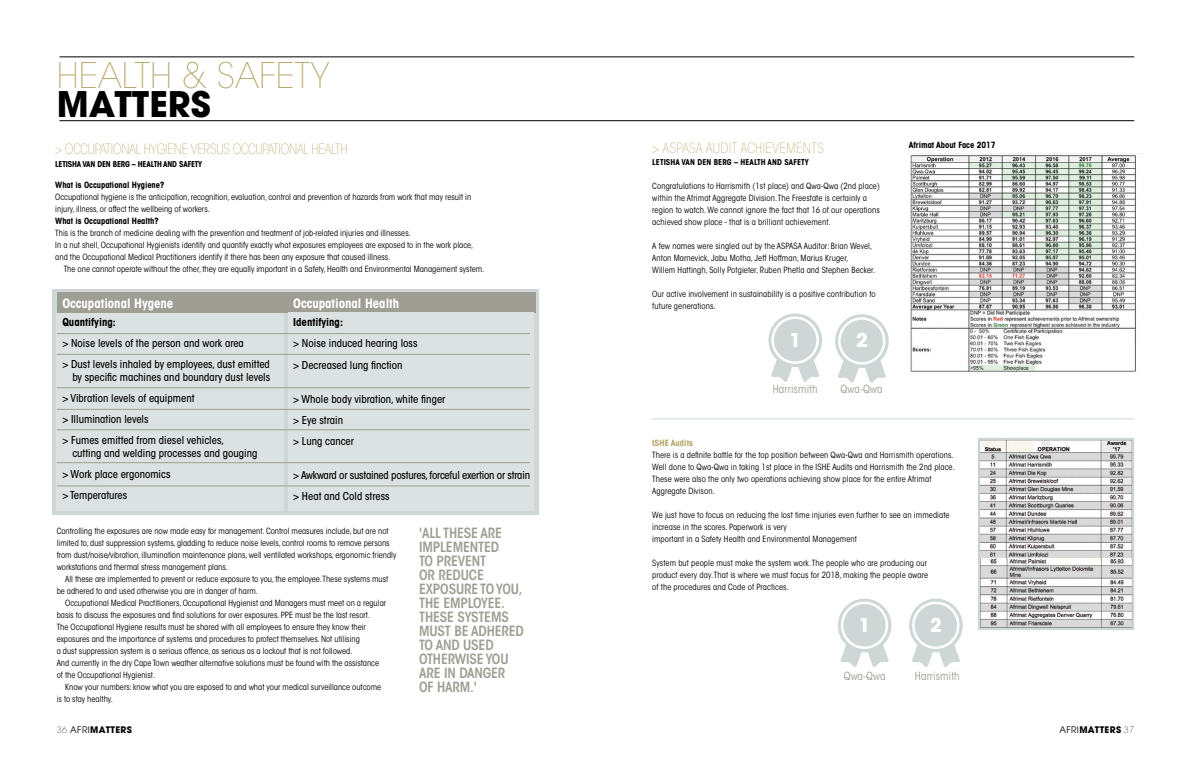
<style>
.page{position:relative;width:1191px;height:766px;background:#fff}
.page>*{position:absolute;margin:0;border:0;box-sizing:border-box;transform-origin:0 0}
.t1{font:200 35px "Avant Garde";color:#b6a568}
.t2{font:700 35px "Avant Garde";color:#000}
.t3{font:700 18.9px "ITC Avant Garde Std";color:#fff}
.t4{font:600 condensed 14px/14px "ITC Avant Garde Std";letter-spacing:-.01em;color:#9e9e94}
.t5{font:200 condensed 14px "ITC Avant Garde Std";letter-spacing:-.01em;color:#b6a568}
.t6{font:200 condensed 14px "ITC Avant Garde Std";letter-spacing:.03em;color:#b6a568}
.t7{font:700 condensed 12.8px "ITC Avant Garde Std";color:#fff}
.t8{font:condensed 11.2px "ITC Avant Garde Std";letter-spacing:.01em;color:#9e9e94}
.t9{font:500 condensed 10.8px/21px "ITC Avant Garde Std";color:#000}
.t10{font:500 condensed 10.8px/21px "ITC Avant Garde Std";letter-spacing:-.02em;color:#000}
.t11{font:700 condensed 10.8px "ITC Avant Garde Std";color:#000}
.t12{font:700 9px "Avant Garde";letter-spacing:.04em;color:#000}
.t13{font:condensed 8.5px/12px "ITC Avant Garde Std";color:#000}
.t14{font:700 condensed 8.5px "ITC Avant Garde Std";color:#000}
.t15{font:700 condensed 8.5px "ITC Avant Garde Std";letter-spacing:.01em;color:#b6a568}
.t16{font:700 condensed 8px "ITC Avant Garde Std";letter-spacing:-.005em;color:#000}
.s1{font-weight:200}
.s2{font-weight:400}
</style>
<div class="page">
<div style="left:53px;top:289px;width:486px;height:226px;background:linear-gradient(to right,#ced7d6,#ced7d6)"></div>
<div style="left:57px;top:292px;width:478px;height:20px;background:#9e9e94"></div>
<div style="left:57px;top:313px;width:227px;height:197px;background:#dce2e1"></div>
<div style="left:289px;top:312px;width:245px;height:198px;background:#dce2e1"></div>
<img style="left:907px;top:153px;width:236px;height:219px">
<hr style="left:60px;top:57px;width:1074px;height:1px;background:#000">
<hr style="left:60px;top:120px;width:1074px;height:1px;background:#000">
<img style="left:981px;top:440px;width:150px;height:187px">
<div style="left:978px;top:437px;width:156px;height:193px;border:2px solid #ced7d6"></div>
<div style="left:768px;top:313px;width:54px;height:54px;background:#ced7d6;border-radius:50%"></div>
<div style="left:771px;top:316px;width:48px;height:48px;border:3px solid #fff;border-radius:50%"></div>
<svg style="left:771px;top:358px;width:21px;height:24px"></svg>
<svg style="left:798px;top:358px;width:22px;height:24px"></svg>
<div style="left:838px;top:598px;width:53px;height:54px;background:#ced7d6;border-radius:50%"></div>
<div style="left:840px;top:601px;width:48px;height:47px;border:3px solid #fff;border-radius:50%"></div>
<svg style="left:840px;top:643px;width:21px;height:24px"></svg>
<svg style="left:867px;top:643px;width:22px;height:24px"></svg>
<div style="left:835px;top:314px;width:53px;height:54px;background:#ced7d6;border-radius:50%"></div>
<div style="left:838px;top:317px;width:47px;height:47px;border:3px solid #fff;border-radius:50%"></div>
<svg style="left:838px;top:359px;width:48px;height:24px"></svg>
<div style="left:909px;top:598px;width:53px;height:54px;background:#ced7d6;border-radius:50%"></div>
<div style="left:912px;top:601px;width:47px;height:47px;border:3px solid #fff;border-radius:50%"></div>
<svg style="left:912px;top:643px;width:48px;height:24px"></svg>
<hr style="left:652px;top:418px;width:482px;height:1px;background:#ced7d6">
<hr style="left:57px;top:354px;width:473px;height:1px;background:#9e9e94">
<hr style="left:57px;top:333px;width:473px;height:1px;background:#9e9e94">
<hr style="left:57px;top:387px;width:473px;height:1px;background:#9e9e94">
<hr style="left:57px;top:409px;width:473px;height:1px;background:#9e9e94">
<hr style="left:57px;top:429px;width:473px;height:1px;background:#9e9e94">
<hr style="left:57px;top:462px;width:473px;height:1px;background:#9e9e94">
<hr style="left:57px;top:485px;width:473px;height:1px;background:#9e9e94">
<h1 class="t1" style="left:57px;top:55px;width:275px">HEALTH &amp; SAFETY</h1>
<h1 class="t2" style="left:57px;top:81px;width:23px">MATTERS</h1>
<h3 class="t5" style="left:55px;top:141px;width:294px">&gt; OCCUPATIONAL HYGIENE VERSUS OCCUPATIONAL HEALTH</h3>
<p class="t16" style="left:55px;top:159px;width:9px">Letisha</p>
<p class="t16" style="left:82px;top:159px;width:6px">van</p>
<p class="t16" style="left:97px;top:159px;width:6px">den</p>
<p class="t16" style="left:113px;top:159px;width:35px">Berg – Health</p>
<p class="t16" style="left:163px;top:159px;width:6px">and</p>
<p class="t16" style="left:179px;top:159px;width:10px">Safety</p>
<p class="t14" style="left:55px;top:179px;width:111px">What is Occupational Hygiene?</p>
<p class="t13" style="left:55px;top:191px;width:417px">Occupational hygiene is the anticipation, recognition, evaluation, control and prevention of hazards from work that may result in injury, illness, or affect the wellbeing of workers.</p>
<p class="t14" style="left:55px;top:215px;width:105px">What is Occupational Health?</p>
<p class="t13" style="left:55px;top:227px;width:419px">This is the branch of medicine dealing with the prevention and treatment of job-related injuries and illnesses.<br>In a nut shell, Occupational Hygienists identify and quantify exactly what exposures employees are exposed to in the work place, and the Occupational Medical Practitioners identify if there has been any exposure that caused illness.</p>
<p class="t13" style="left:64px;top:263px;width:422px">The one cannot operate without the other, they are equally important in a Safety, Health and Environmental Management system.</p>
<h3 class="t7" style="left:62px;top:295px;width:112px">Occupational Hygene</h3>
<p class="t11" style="left:62px;top:315px;width:55px">Quantifying:</p>
<p class="t9" style="left:62px;top:333px;width:209px">&gt; Noise levels of the person and work area<br>&gt; Dust levels inhaled by employees, dust emitted</p>
<p class="t9" style="left:62px;top:367px;width:209px;text-indent:10px">by specific machines and boundary dust levels &gt; Vibration levels of equipment<br>&gt; Illumination levels<br>&gt; Fumes emitted from diesel vehicles,</p>
<p class="t9" style="left:62px;top:443px;width:197px;text-indent:10px">cutting and welding processes and gouging &gt; Work place ergonomics<br>&gt; Temperatures</p>
<h3 class="t7" style="left:293px;top:295px;width:108px">Occupational Health</h3>
<p class="t11" style="left:293px;top:315px;width:51px">Identifying:</p>
<p class="t9" style="left:293px;top:333px;width:126px">&gt; Noise induced hearing loss &gt; Decreased lung finction</p>
<p class="t9" style="left:293px;top:388px;width:154px">&gt; Whole body vibration, white finger &gt; Eye strain<br>&gt; Lung cancer</p>
<p class="t10" style="left:293px;top:464px;width:238px">&gt; Awkward or sustained postures, forceful exertion or strain &gt; Heat and Cold stress</p>
<p class="t13" style="left:57px;top:525px;width:341px">Controlling the exposures are now made easy for management. Control measures include, but are not limited to, dust suppression systems, gladding to reduce noise levels, control rooms to remove persons from dust/noise/vibration, illumination maintenance plans, well ventilated workshops, ergonomic friendly workstations and thermal stress management plans.</p>
<p class="t13" style="left:57px;top:573px;width:333px;text-indent:8px">All these are implemented to prevent or reduce exposure to you, the employee. These systems must be adhered to and used otherwise you are in danger of harm.</p>
<p class="t13" style="left:57px;top:597px;width:331px;text-indent:8px">Occupational Medical Practitioners, Occupational Hygienist and Managers must meet on a regular basis to discuss the exposures and find solutions for over exposures. PPE must be the last resort.<br>The Occupational Hygiene results must be shared with all employees to ensure they know their exposures and the importance of systems and procedures to protect themselves. Not utilising<br>a dust suppression system is a serious offence, as serious as a lockout that is not followed.<br>And currently in the dry Cape Town weather alternative solutions must be found with the assistance of the Occupational Hygienist.</p>
<p class="t13" style="left:57px;top:681px;width:326px;text-indent:8px">Know your numbers: know what you are exposed to and what your medical surveillance outcome is to stay healthy.</p>
<h3 class="t4" style="left:419px;top:525px;width:106px">'ALL THESE ARE<br>IMPLEMENTED<br>TO PREVENT<br>OR REDUCE<br>EXPOSURE TO YOU,<br>THE EMPLOYEE.<br>THESE SYSTEMS<br>MUST BE ADHERED<br>TO AND USED<br>OTHERWISE YOU<br>ARE IN DANGER<br>OF HARM.'</h3>
<h3 class="t6" style="left:652px;top:140px;width:173px">&gt; ASPASA AUDIT ACHIEVEMENTS</h3>
<p class="t16" style="left:652px;top:157px;width:9px">Letisha</p>
<p class="t16" style="left:681px;top:157px;width:6px">van</p>
<p class="t16" style="left:697px;top:157px;width:6px">den</p>
<p class="t16" style="left:713px;top:157px;width:37px">Berg – Health</p>
<p class="t16" style="left:767px;top:157px;width:6px">and</p>
<p class="t16" style="left:784px;top:157px;width:10px">Safety</p>
<p class="t13" style="left:652px;top:180px;width:229px">Congratulations to Harrismith (1st place) and Qwa-Qwa (2nd place) within the Afrimat Aggregate Division. The Freestate is certainly a region to watch. We cannot ignore the fact that 16 of our operations achieved show place - that is a brilliant achievement.</p>
<p class="t13" style="left:652px;top:240px;width:225px">A few names were singled out by the ASPASA Auditor: Brian Wevel,<br>Anton Marnevick, Jabu Motha, Jeff Hoffman, Marius Kruger,<br>Willem Hattingh, Solly Potgieter, Ruben Phetla and Stephen Becker.</p>
<p class="t13" style="left:652px;top:288px;width:225px">Our active involvement in sustainability is a positive contribution to future generations.</p>
<h2 class="t3" style="left:789px;top:327px;width:13px">1</h2>
<h3 class="t8" style="left:772px;top:382px;width:46px">Harrismith</h3>
<h2 class="t3" style="left:856px;top:328px;width:13px">2</h2>
<h3 class="t8" style="left:840px;top:382px;width:43px">Qwa-Qwa</h3>
<p class="t14" style="left:909px;top:140px;width:88px">Afrimat About Face 2017</p>
<p class="t15" style="left:652px;top:437px;width:42px">ISHE Audits</p>
<p class="t13" style="left:652px;top:449px;width:304px">There is a definite battle for the top position between Qwa-Qwa and Harrismith operations.<br>Well done to Qwa-Qwa in taking 1st place in the ISHE Audits and Harrismith the 2nd place.<br>These were also the only two operations achieving show place for the entire Afrimat Aggregate Divison.</p>
<p class="t13" style="left:652px;top:509px;width:299px">We just have to focus on reducing the lost time injuries even further to see an immediate increase in the scores. Paperwork is very<br>important in a Safety Health and Environmental Management</p>
<p class="t13" style="left:652px;top:557px;width:277px">System but people must make the system work. The people who are producing our product every day. That is where we must focus for 2018, making the people aware of the procedures and Code of Practices.</p>
<h2 class="t3" style="left:859px;top:612px;width:13px">1</h2>
<h2 class="t3" style="left:930px;top:612px;width:13px">2</h2>
<h3 class="t8" style="left:843px;top:669px;width:43px">Qwa-Qwa</h3>
<h3 class="t8" style="left:915px;top:669px;width:46px">Harrismith</h3>
<p class="t12" style="left:57px;top:724px;width:77px"><span class="s1">36</span> <span class="s2">AFRI</span> MATTERS</p>
<p class="t12" style="left:1059px;top:724px;width:76px"><span class="s2">AFRI</span> MATTERS <span class="s1">37</span></p>
</div>
